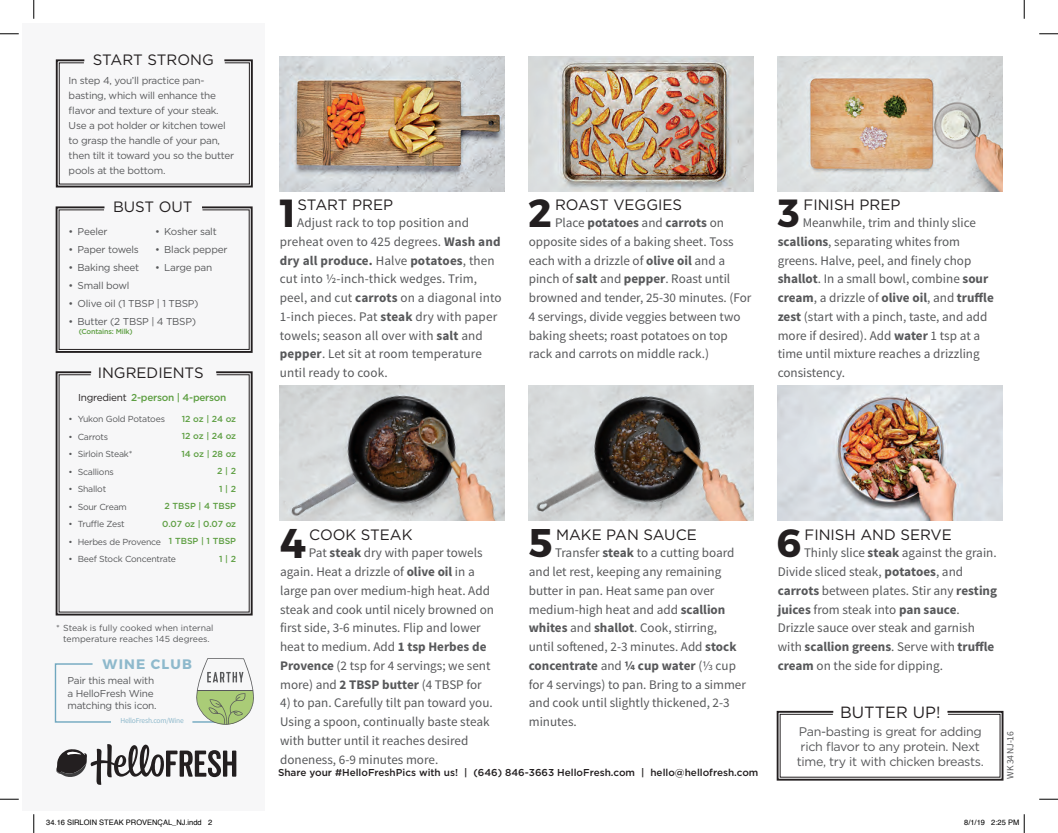
<style>
.page{position:relative;width:1058px;height:833px;background:#fff}
.page>*{position:absolute;margin:0;border:0;box-sizing:border-box;transform-origin:0 0}
.t1{font:700 41.5px "Montserrat";color:#231f20}
.t2{font:700 39.88px "Montserrat";color:#231f20}
.t3{font:700 39.25px "Montserrat";color:#231f20}
.t4{font:700 39.12px "Montserrat";color:#231f20}
.t5{font:16.25px "Gotham";color:#231f20}
.t6{font:15px "Gotham";color:#231f20}
.t7{font:700 13.75px "Montserrat";letter-spacing:.085em;color:#8eb9cc}
.t8{font:13.12px/18.8px "Source Sans Pro";color:#57585a}
.t9{font:12.5px/15px "Gotham";letter-spacing:-.025em;color:#57585a;text-align:center}
.t10{font:10px/15px "Gotham";letter-spacing:-.025em;color:#57585a}
.t11{font:500 10px "Gotham";color:#231f20}
.t12{font:500 10px "Gotham";letter-spacing:-.025em;color:#5e9f43}
.t13{font:9.62px "Source Sans Pro";letter-spacing:-.025em;color:#57585a}
.t14{font:8.75px "Gotham";letter-spacing:-.025em;color:#57585a}
.t15{font:500 8.75px/17.5px "Gotham";color:#5e9f43;text-align:right}
.t16{font:8.75px/10.5px "Gotham";color:#57585a;text-align:center}
.t17{font:7.5px "Helvetica";color:#000}
.t18{font:7.5px "Source Sans Pro";letter-spacing:-.025em;color:#8eb9cc}
.t19{font:500 7.25px "Gotham";letter-spacing:-.025em;color:#5e9f43}
.s1{font-weight:700}
.s2{font-weight:400;color:#231f20}
</style>
<div class="page">
<div style="left:23px;top:23px;width:242px;height:787px;background:#f7f7f8"></div>
<svg style="left:54px;top:663px;width:57px;height:60px"></svg>
<svg style="left:55px;top:206px;width:198px;height:147px"></svg>
<svg style="left:55px;top:371px;width:198px;height:245px"></svg>
<svg style="left:55px;top:59px;width:198px;height:129px"></svg>
<svg style="left:56px;top:744px;width:180px;height:40px"></svg>
<svg style="left:776px;top:710px;width:228px;height:71px"></svg>
<svg style="left:193px;top:658px;width:61px;height:67px"></svg>
<svg style="left:0;top:33px;width:19px;height:2px"></svg>
<svg style="left:1039px;top:33px;width:19px;height:2px"></svg>
<svg style="left:0;top:798px;width:19px;height:2px"></svg>
<svg style="left:1039px;top:798px;width:19px;height:2px"></svg>
<svg style="left:33px;top:0;width:2px;height:19px"></svg>
<svg style="left:33px;top:814px;width:2px;height:19px"></svg>
<svg style="left:1023px;top:0;width:2px;height:19px"></svg>
<svg style="left:1023px;top:814px;width:2px;height:19px"></svg>
<img style="left:280px;top:56px;width:225px;height:135px">
<img style="left:529px;top:56px;width:225px;height:135px">
<img style="left:529px;top:385px;width:225px;height:135px">
<img style="left:280px;top:385px;width:225px;height:135px">
<img style="left:777px;top:56px;width:225px;height:135px">
<img style="left:777px;top:385px;width:225px;height:135px">
<p class="t6" style="left:93px;top:51px;width:122px">START STRONG</p>
<p class="t10" style="left:69px;top:72px;width:167px">In step 4, you’ll practice pan&shy;basting, which will enhance the flavor and texture of your steak.<br>Use a pot holder or kitchen towel to grasp the handle of your pan, then tilt it toward you so the butter pools at the bottom.</p>
<h3 class="t4" style="left:280px;top:189px;width:18px">1</h3>
<h3 class="t3" style="left:528px;top:189px;width:25px">2</h3>
<h3 class="t3" style="left:778px;top:189px;width:23px">3</h3>
<p class="t6" style="left:113px;top:198px;width:81px">BUST OUT</p>
<p class="t6" style="left:555px;top:196px;width:129px">ROAST VEGGIES</p>
<p class="t6" style="left:803px;top:196px;width:98px">FINISH PREP</p>
<p class="t6" style="left:297px;top:196px;width:97px">START PREP</p>
<p class="t8" style="left:280px;top:213px;width:223px;text-indent:17px">Adjust rack to top position and preheat oven to 425 degrees. <span class="s1">Wash and dry all produce.</span> Halve <span class="s1">potatoes</span>, then cut into ½-inch-thick wedges. Trim, peel, and cut <span class="s1">carrots</span> on a diagonal into 1-inch pieces. Pat <span class="s1">steak</span> dry with paper towels; season all over with <span class="s1">salt</span> and <span class="s1">pepper</span>. Let sit at room temperature until ready to cook.</p>
<p class="t8" style="left:529px;top:213px;width:224px;text-indent:26px">Place <span class="s1">potatoes</span> and <span class="s1">carrots</span> on opposite sides of a baking sheet. Toss each with a drizzle of <span class="s1">olive oil</span> and a pinch of <span class="s1">salt</span> and <span class="s1">pepper</span>. Roast until browned and tender, 25-30 minutes. (For 4 servings, divide veggies between two baking sheets; roast potatoes on top rack and carrots on middle rack.)</p>
<p class="t8" style="left:777px;top:213px;width:217px;text-indent:25px">Meanwhile, trim and thinly slice <span class="s1">scallions</span>, separating whites from greens. Halve, peel, and finely chop <span class="s1">shallot</span>. In a small bowl, combine <span class="s1">sour cream</span>, a drizzle of <span class="s1">olive oil</span>, and <span class="s1">truffle zest</span> (start with a pinch, taste, and add more if desired). Add <span class="s1">water</span> 1 tsp at a time until mixture reaches a drizzling consistency.</p>
<p class="t10" style="left:155px;top:223px;width:63px">• Kosher salt</p>
<p class="t10" style="left:155px;top:242px;width:74px">• Black pepper</p>
<p class="t10" style="left:155px;top:260px;width:58px">• Large pan</p>
<p class="t10" style="left:69px;top:223px;width:40px">• Peeler</p>
<p class="t10" style="left:69px;top:242px;width:72px">• Paper towels</p>
<p class="t10" style="left:69px;top:260px;width:72px">• Baking sheet</p>
<p class="t10" style="left:69px;top:278px;width:62px">• Small bowl</p>
<p class="t10" style="left:69px;top:296px;width:131px">• Olive oil (1 TBSP | 1 TBSP)</p>
<p class="t10" style="left:69px;top:314px;width:129px">• Butter (2 TBSP | 4 TBSP)</p>
<p class="t19" style="left:79px;top:326px;width:55px">(Contains: Milk)</p>
<p class="t6" style="left:98px;top:364px;width:107px">INGREDIENTS</p>
<p class="t12" style="left:78px;top:390px;width:150px"><span class="s2">Ingredient</span> 2-person | 4-person</p>
<p class="t15" style="left:162px;top:409px;width:75px">12 oz | 24 oz<br>12 oz | 24 oz<br>14 oz | 28 oz<br>2 | 2<br>1 | 2<br>2 TBSP | 4 TBSP<br>0.07 oz | 0.07 oz<br>1 TBSP | 1 TBSP<br>1 | 2</p>
<p class="t14" style="left:69px;top:414px;width:98px">• Yukon Gold Potatoes</p>
<p class="t14" style="left:69px;top:431px;width:41px">• Carrots</p>
<p class="t14" style="left:69px;top:449px;width:65px">• Sirloin Steak*</p>
<p class="t14" style="left:69px;top:466px;width:47px">• Scallions</p>
<p class="t14" style="left:69px;top:484px;width:39px">• Shallot</p>
<p class="t14" style="left:69px;top:501px;width:60px">• Sour Cream</p>
<p class="t14" style="left:69px;top:519px;width:58px">• Truffle Zest</p>
<p class="t14" style="left:69px;top:536px;width:94px">• Herbes de Provence</p>
<p class="t14" style="left:69px;top:554px;width:109px">• Beef Stock Concentrate</p>
<p class="t16" style="left:56px;top:623px;width:159px">* Steak is fully cooked when internal temperature reaches 145 degrees.</p>
<p class="t7" style="left:103px;top:655px;width:91px">WINE CLUB</p>
<p class="t10" style="left:68px;top:674px;width:91px;line-height:12.5px">Pair this meal with a HelloFresh Wine matching this icon.</p>
<p class="t18" style="left:120px;top:716px;width:65px">HelloFresh.com/Wine</p>
<h1 class="t1" style="left:280px;top:517px;width:28px">4</h1>
<h2 class="t2" style="left:529px;top:518px;width:25px">5</h2>
<h3 class="t3" style="left:776px;top:518px;width:26px">6</h3>
<p class="t6" style="left:309px;top:527px;width:105px">COOK STEAK</p>
<p class="t6" style="left:556px;top:527px;width:142px">MAKE PAN SAUCE</p>
<p class="t6" style="left:804px;top:527px;width:149px">FINISH AND SERVE</p>
<p class="t8" style="left:529px;top:543px;width:219px;text-indent:26px">Transfer <span class="s1">steak</span> to a cutting board and let rest, keeping any remaining butter in pan. Heat same pan over medium-high heat and add <span class="s1">scallion whites</span> and <span class="s1">shallot</span>. Cook, stirring,<br>until softened, 2-3 minutes. Add <span class="s1">stock concentrate</span> and <span class="s1">¼ cup water</span> (⅓ cup for 4 servings) to pan. Bring to a simmer and cook until slightly thickened, 2-3 minutes.</p>
<p class="t8" style="left:777px;top:543px;width:221px;text-indent:26px">Thinly slice <span class="s1">steak</span> against the grain.<br>Divide sliced steak, <span class="s1">potatoes</span>, and <span class="s1">carrots</span> between plates. Stir any <span class="s1">resting juices</span> from steak into <span class="s1">pan sauce</span>.<br>Drizzle sauce over steak and garnish with <span class="s1">scallion greens</span>. Serve with <span class="s1">truffle cream</span> on the side for dipping.</p>
<p class="t8" style="left:280px;top:543px;width:215px;text-indent:29px">Pat <span class="s1">steak</span> dry with paper towels again. Heat a drizzle of <span class="s1">olive oil</span> in a large pan over medium-high heat. Add steak and cook until nicely browned on first side, 3-6 minutes. Flip and lower heat to medium. Add <span class="s1">1 tsp Herbes de Provence</span> (2 tsp for 4 servings; we sent more) and <span class="s1">2 TBSP butter</span> (4 TBSP for</p>
<p class="t8" style="left:280px;top:693px;width:214px">4) to pan. Carefully tilt pan toward you.<br>Using a spoon, continually baste steak with butter until it reaches desired doneness, 6-9 minutes more.</p>
<p class="t5" style="left:840px;top:703px;width:102px">BUTTER UP!</p>
<p class="t9" style="left:796px;top:724px;width:188px">Pan-basting is great for adding rich flavor to any protein. Next time, try it with chicken breasts.</p>
<p class="t11" style="left:278px;top:766px;width:482px">Share your #HelloFreshPics with us! | (646) 846-3663 HelloFresh.com | hello@hellofresh.com</p>
<p class="t13" style="left:1004px;top:778px;width:49px;rotate:-90deg">WK 34 NJ-16</p>
<p class="t17" style="left:46px;top:817px;width:167px">34.16 SIRLOIN STEAK PROVENÇAL_NJ.indd 2</p>
<p class="t17" style="left:964px;top:817px;width:57px">8/1/19 2:25 PM</p>
</div>
